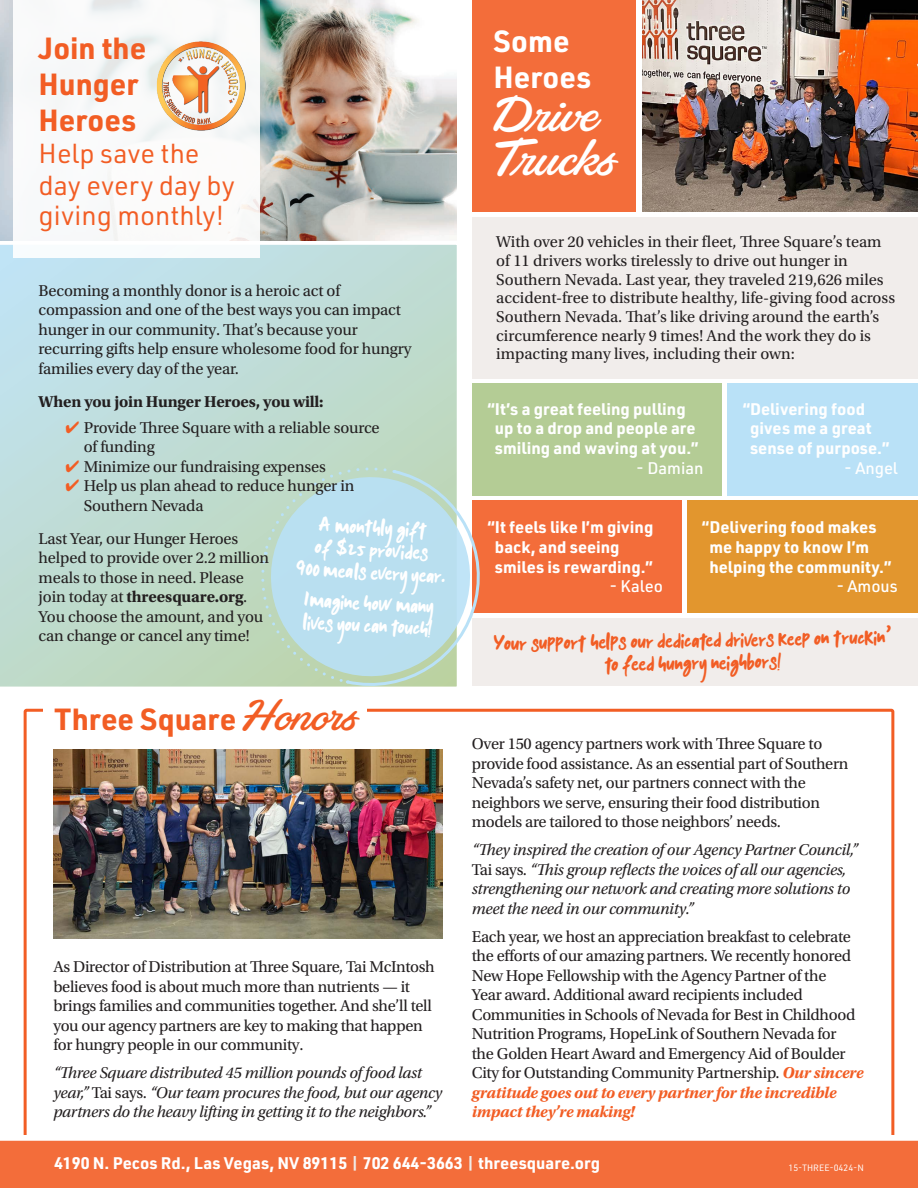
<style>
.page{position:relative;width:918px;height:1188px;background:#fff}
.page>*{position:absolute;margin:0;border:0;box-sizing:border-box;transform-origin:0 0}
.t1{font:49.5px/43.5px "Sauber Script";color:#fff}
.t2{font:700 30px/36px "URWDIN";color:#f25d24}
.t3{font:700 30px/36px "URWDIN";color:#fff}
.t4{font:27px/32.4px "URWDIN";color:#f25d24}
.t5{font:20.1px/22.5px "kalem";color:#fff;text-align:center}
.t6{font:20.1px/22.5px "kalem";color:#f25d24;text-align:center}
.t7{font:16.5px/19.5px "Utopia Std";letter-spacing:-.015em;color:#231f20}
.t8{font:italic 16.5px/19.5px "Utopia Std";letter-spacing:-.02em;color:#231f20}
.t9{font:700 16.5px/19.8px "URWDIN";color:#fff}
.t10{font:700 16.5px "Utopia Std";letter-spacing:-.01em;color:#231f20}
.t11{font:500 16.5px "URWDIN";color:#fff}
.t12{font:9px "URWDIN";color:#fff}
.s1{color:#f25d24}
.s2{font-weight:700}
.s3{font-family:"Kalam";font-weight:700}
.s4{font-size:26.1px}
.s5{font-family:"Sauber Script";font-weight:400;font-size:42.3px}
.s6{font-style:normal}
.s7{font-size:18.15px}
.s8{font-weight:700;font-style:italic;color:#f25d24}
.s9{color:#f0ece9}
</style>
<div class="page">
<div style="left:0;top:1140px;width:918px;height:48px;background:#f36d3a"></div>
<img style="left:53px;top:749px;width:390px;height:189px">
<svg style="left:0;top:240px;width:457px;height:447px;background:#bfdcd5"></svg>
<img style="left:0;top:0;width:457px;height:240px">
<div style="left:472px;top:217px;width:446px;height:162px;background:#f0ece9"></div>
<img style="left:642px;top:0;width:276px;height:212px">
<div style="left:14px;top:0;width:246px;height:257px;background:#fff"></div>
<div style="left:472px;top:384px;width:250px;height:112px;background:#b4cc95"></div>
<div style="left:728px;top:384px;width:190px;height:112px;background:#b9e1f7"></div>
<div style="left:472px;top:500px;width:210px;height:113px;background:#f36d3a"></div>
<div style="left:687px;top:500px;width:231px;height:113px;background:#e2962e"></div>
<div style="left:472px;top:618px;width:446px;height:68px;background:#f0ece9"></div>
<svg style="left:258px;top:464px;width:222px;height:223px;background:#beddde"></svg>
<div style="left:472px;top:0;width:164px;height:212px;background:#f36d3a"></div>
<img style="left:154px;top:42px;width:92px;height:89px">
<h2 class="t2" style="left:39px;top:29px;width:109px">Join the<br>Hunger<br>Heroes</h2>
<h3 class="t4" style="left:39px;top:136px;width:198px">Help save the day every day by</h3>
<h3 class="t4" style="left:39px;top:199px;width:187px">giving monthly!</h3>
<p class="t7" style="left:39px;top:281px;width:375px">Becoming a monthly donor is a heroic act of compassion and one of the best ways you can impact hunger in our community. That’s because your recurring gifts help ensure wholesome food for hungry families every day of the year.</p>
<p class="t10" style="left:39px;top:392px;width:287px">When you join Hunger Heroes, you will:</p>
<p class="t7" style="left:84px;top:418px;width:297px;text-indent:-18px"><span class="s1">✔</span> Provide Three Square with a reliable source of funding</p>
<p class="t7" style="left:66px;top:457px;width:262px"><span class="s1">✔</span> Minimize our fundraising expenses</p>
<p class="t7" style="left:84px;top:476px;width:272px;text-indent:-18px"><span class="s1">✔</span> Help us plan ahead to reduce hunger in<br>Southern Nevada</p>
<p class="t7" style="left:39px;top:529px;width:232px">Last Year, our Hunger Heroes helped to provide over 2.2 million meals to those in need. Please join today at <span class="s2">threesquare.org</span>.<br>You choose the amount, and you can change or cancel any time!</p>
<p class="t5" style="left:299px;top:512px;width:151px;rotate:3deg"><span class="s3">A</span> monthly gift<br>of <span class="s3">$</span>25 provides<br><span class="s3">9</span><span class="s4">00</span> meals every year.</p>
<p class="t5" style="left:304px;top:588px;width:132px;text-align:left;rotate:3deg"><span class="s3">I</span>magine how many lives you can touch!</p>
<h2 class="t2" style="left:55px;top:700px;width:303px">Three Square <span class="s5">Honors</span></h2>
<p class="t7" style="left:53px;top:957px;width:383px">As Director of Distribution at Three Square, Tai McIntosh believes food is about much more than nutrients — it brings families and communities together. And she’ll tell you our agency partners are key to making that happen for hungry people in our community.</p>
<p class="t8" style="left:53px;top:1064px;width:390px">“Three Square distributed 45 million pounds of food last year,” <span class="s6">Tai says.</span> “Our team procures the food, but our agency partners do the heavy lifting in getting it to the neighbors.”</p>
<h2 class="t3" style="left:494px;top:22px;width:99px">Some<br>Heroes</h2>
<h1 class="t1" style="left:494px;top:92px;width:123px">Drive<br>Trucks</h1>
<p class="t7" style="left:496px;top:233px;width:400px;line-height:18.8px">With over 20 vehicles in their fleet, Three Square’s team of 11 drivers works tirelessly to drive out hunger in Southern Nevada. Last year, they traveled 219,626 miles accident-free to distribute healthy, life-giving food across Southern Nevada. That’s like driving around the earth’s circumference nearly 9 times! And the work they do is impacting many lives, including their own:</p>
<p class="t9" style="left:495px;top:398px;width:205px;text-indent:-7px">“It’s a great feeling pulling up to a drop and people are smiling and waving at you.”</p>
<p class="t11" style="left:636px;top:457px;width:69px">- Damian</p>
<p class="t9" style="left:750px;top:398px;width:141px;text-indent:-7px">“Delivering food gives me a great sense of purpose.”</p>
<p class="t11" style="left:844px;top:457px;width:55px">- Angel</p>
<p class="t9" style="left:495px;top:516px;width:160px;text-indent:-7px">“It feels like I’m giving back, and seeing smiles is rewarding.”</p>
<p class="t11" style="left:609px;top:575px;width:55px">- Kaleo</p>
<p class="t9" style="left:709px;top:516px;width:184px;text-indent:-7px">“Delivering food makes me happy to know I’m helping the community.”</p>
<p class="t11" style="left:836px;top:575px;width:63px">- Amous</p>
<p class="t6" style="left:493px;top:632px;width:401px;rotate:-1deg"><span class="s3">Y</span>our support helps our dedicated drivers <span class="s7">k</span>eep on truckin<span class="s3">’ </span>to feed hungry neighbors!</p>
<p class="t7" style="left:472px;top:734px;width:378px">Over 150 agency partners work with Three Square to provide food assistance. As an essential part of Southern Nevada’s safety net, our partners connect with the neighbors we serve, ensuring their food distribution models are tailored to those neighbors’ needs.</p>
<p class="t8" style="left:472px;top:840px;width:388px">“They inspired the creation of our Agency Partner Council,” <span class="s6">Tai says.</span> “This group reflects the voices of all our agencies, strengthening our network and creating more solutions to meet the need in our community.”</p>
<p class="t7" style="left:472px;top:927px;width:393px">Each year, we host an appreciation breakfast to celebrate the efforts of our amazing partners. We recently honored New Hope Fellowship with the Agency Partner of the<br>Year award. Additional award recipients included Communities in Schools of Nevada for Best in Childhood Nutrition Programs, HopeLink of Southern Nevada for<br>the Golden Heart Award and Emergency Aid of Boulder City for Outstanding Community Partnership. <span class="s8">Our sincere gratitude goes out to every partner for the incredible impact they’re making!</span></p>
<p class="t9" style="left:54px;top:1153px;width:548px">4190 N. Pecos Rd., Las Vegas, NV 89115 <span class="s9">|</span> 702 644-3663 <span class="s9">|</span> threesquare.org</p>
<p class="t12" style="left:789px;top:1162px;width:77px">15-THREE-0424-N</p>
</div>
